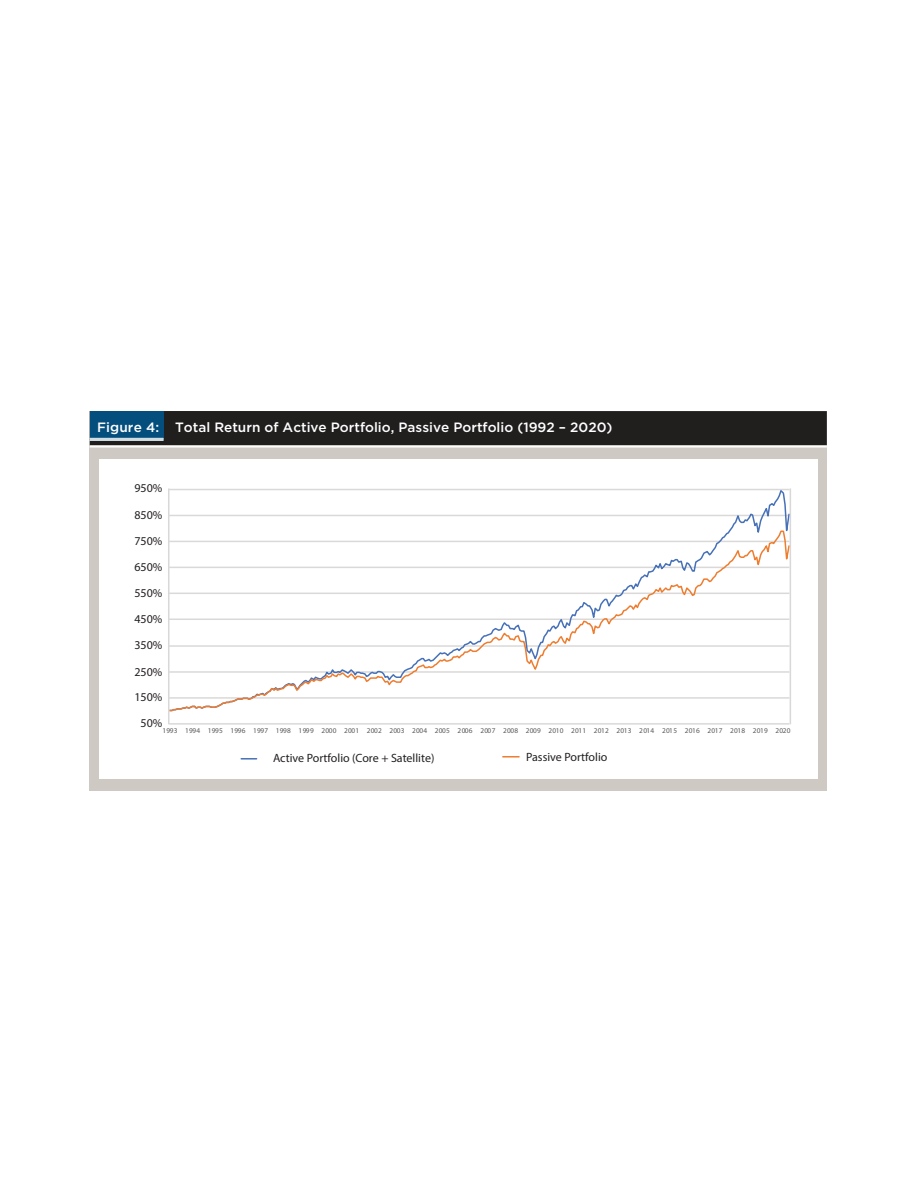
<style>
.page{position:relative;width:918px;height:1188px;background:#fff}
.page>*{position:absolute;margin:0;border:0;box-sizing:border-box;transform-origin:0 0}
.t1{font:500 13.5px "Gotham";color:#fff}
.t2{font:12px "Myriad Pro";color:#231f20}
.t3{font:7.35px "Myriad Pro";letter-spacing:.04em;color:#595959}
</style>
<div class="page">
<div style="left:90px;top:411px;width:737px;height:40px;background:#211e1e"></div>
<div style="left:90px;top:411px;width:73px;height:29px;background:#044e7d"></div>
<div style="left:90px;top:445px;width:737px;height:345px;background:#cfc9c4"></div>
<hr style="left:90px;top:446px;width:737px;height:2px;background:#fff">
<div style="left:99px;top:459px;width:718px;height:319px;background:#fff"></div>
<hr style="left:90px;top:438px;width:73px;height:3px;background:#cfdce2">
<hr style="left:169px;top:723px;width:620px;height:2px;background:#dad9d8">
<svg style="left:169px;top:489px;width:621px;height:41px"></svg>
<svg style="left:169px;top:530px;width:621px;height:182px"></svg>
<svg style="left:241px;top:758px;width:16px;height:2px"></svg>
<svg style="left:503px;top:756px;width:16px;height:2px"></svg>
<hr style="left:168px;top:488px;width:1px;height:236px;background:#d8d8d8">
<hr style="left:790px;top:488px;width:1px;height:236px;background:#d8d8d8">
<h1 class="t1" style="left:97px;top:419px;width:517px">Figure 4: Total Return of Active Portfolio, Passive Portfolio (1992 – 2020)</h1>
<h2 class="t2" style="left:134px;top:481px;width:29px">950%</h2>
<h2 class="t2" style="left:134px;top:508px;width:29px">850%</h2>
<h2 class="t2" style="left:134px;top:534px;width:29px">750%</h2>
<h2 class="t2" style="left:134px;top:560px;width:29px">650%</h2>
<h2 class="t2" style="left:134px;top:585px;width:29px">550%</h2>
<h2 class="t2" style="left:134px;top:611px;width:29px">450%</h2>
<h2 class="t2" style="left:134px;top:637px;width:29px">350%</h2>
<h2 class="t2" style="left:134px;top:664px;width:29px">250%</h2>
<h2 class="t2" style="left:134px;top:690px;width:29px">150%</h2>
<h2 class="t2" style="left:141px;top:716px;width:23px">50%</h2>
<p class="t3" style="left:162px;top:726px;width:630px">1993 1994 1995 1996 1997 1998 1999 2000 2001 2002 2003 2004 2005 2006 2007 2008 2009 2010 2011 2012 2013 2014 2015 2016 2017 2018 2019 2020</p>
<h2 class="t2" style="left:273px;top:750px;width:163px">Active Portfolio (Core + Satellite)</h2>
<h2 class="t2" style="left:526px;top:749px;width:83px">Passive Portfolio</h2>
</div>
